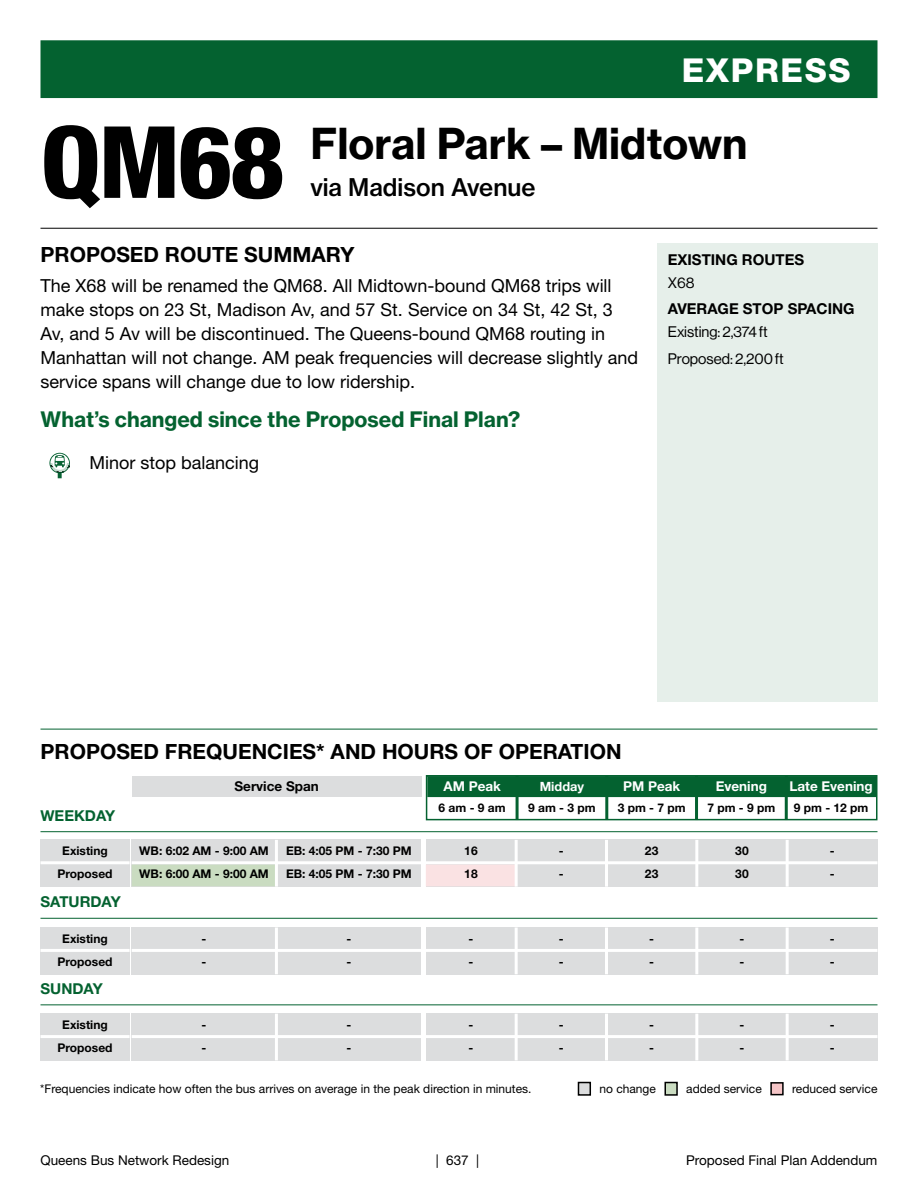
<style>
.page{position:relative;width:918px;height:1188px;background:#fff}
.page>*{position:absolute;margin:0;border:0;box-sizing:border-box;transform-origin:0 0}
.t1{font:800 condensed 99.9px "Helvetica Neue LT Std";color:#000;scale:1.06 1}
.t2{font:42px "N Haas Grotesk TX Pro 75 Bd";color:#000}
.t3{font:800 33px "Helvetica Neue LT Std";letter-spacing:.05em;color:#fff}
.t4{font:24px "N Haas Grotesk TX Pro 65 Md";color:#000}
.t5{font:700 21px "Helvetica Neue LT Std";color:#000}
.t6{font:21px "N Haas Grotesk TX Pro 75 Bd";color:#046230}
.t7{font:18px/24px "Helvetica Neue LT Std";color:#000}
.t8{font:15px/26.1px "N Haas Grotesk DS Pro 55 Rg";color:#000}
.t9{font:700 15px "Helvetica Neue LT Std";color:#000}
.t10{font:700 15px "Helvetica Neue LT Std";color:#046230}
.t11{font:13.5px "Helvetica Neue LT Std";color:#000}
.t12{font:700 13.5px "Helvetica Neue LT Std";color:#fff}
.t13{font:700 13.5px "Helvetica Neue LT Std";color:#000}
.t14{font:700 12.75px "Helvetica Neue LT Std";color:#fff}
.t15{font:700 12px/23.1px "Helvetica Neue LT Std";color:#000}
.t16{font:12px "Helvetica Neue LT Std";color:#000}
</style>
<div class="page">
<hr style="left:40px;top:831px;width:838px;height:1px;background:#046230">
<hr style="left:40px;top:918px;width:838px;height:1px;background:#046230">
<hr style="left:40px;top:1005px;width:838px;height:1px;background:#046230">
<hr style="left:40px;top:729px;width:838px;height:1px;background:#046230">
<div style="left:427px;top:776px;width:90px;height:21px;background:#046230"></div>
<div style="left:517px;top:776px;width:90px;height:21px;background:#046230"></div>
<div style="left:607px;top:776px;width:90px;height:21px;background:#046230"></div>
<div style="left:697px;top:776px;width:89px;height:21px;background:#046230"></div>
<div style="left:786px;top:776px;width:90px;height:21px;background:#046230"></div>
<hr style="left:516px;top:776px;width:3px;height:44px;background:#046230">
<hr style="left:605px;top:776px;width:3px;height:44px;background:#046230">
<hr style="left:695px;top:776px;width:3px;height:44px;background:#046230">
<hr style="left:785px;top:776px;width:3px;height:44px;background:#046230">
<div style="left:426px;top:775px;width:452px;height:45px;border:2px solid #046230"></div>
<div style="left:132px;top:777px;width:290px;height:20px;background:#dcddde"></div>
<div style="left:665px;top:1083px;width:12px;height:12px;background:#cadcc1"></div>
<div style="left:664px;top:1082px;width:14px;height:14px;border:2px solid #000"></div>
<div style="left:771px;top:1083px;width:12px;height:12px;background:#f5c5c7"></div>
<div style="left:770px;top:1082px;width:14px;height:13px;border:2px solid #000"></div>
<div style="left:578px;top:1083px;width:12px;height:12px;background:#dcddde"></div>
<div style="left:578px;top:1082px;width:13px;height:14px;border:2px solid #000"></div>
<div style="left:40px;top:927px;width:90px;height:48px;background:#dcddde"></div>
<hr style="left:41px;top:949px;width:89px;height:3px;background:#fff">
<div style="left:40px;top:839px;width:90px;height:48px;background:#dcddde"></div>
<hr style="left:41px;top:861px;width:89px;height:3px;background:#fff">
<div style="left:40px;top:1013px;width:90px;height:48px;background:#dcddde"></div>
<hr style="left:41px;top:1035px;width:89px;height:3px;background:#fff">
<div style="left:40px;top:40px;width:838px;height:58px;background:#046230"></div>
<hr style="left:40px;top:228px;width:838px;height:1px;background:#000">
<div style="left:426px;top:1013px;width:452px;height:48px;background:#dcddde"></div>
<hr style="left:426px;top:1035px;width:90px;height:3px;background:#fff">
<hr style="left:516px;top:1035px;width:91px;height:3px;background:#fff">
<hr style="left:607px;top:1035px;width:90px;height:3px;background:#fff">
<hr style="left:697px;top:1035px;width:90px;height:3px;background:#fff">
<hr style="left:787px;top:1035px;width:91px;height:3px;background:#fff">
<hr style="left:515px;top:1014px;width:3px;height:46px;background:#fff">
<hr style="left:605px;top:1014px;width:3px;height:46px;background:#fff">
<hr style="left:695px;top:1014px;width:3px;height:46px;background:#fff">
<hr style="left:786px;top:1014px;width:3px;height:46px;background:#fff">
<div style="left:426px;top:927px;width:452px;height:48px;background:#dcddde"></div>
<hr style="left:426px;top:949px;width:90px;height:3px;background:#fff">
<hr style="left:516px;top:949px;width:91px;height:3px;background:#fff">
<hr style="left:607px;top:949px;width:90px;height:3px;background:#fff">
<hr style="left:697px;top:949px;width:90px;height:3px;background:#fff">
<hr style="left:787px;top:949px;width:91px;height:3px;background:#fff">
<hr style="left:515px;top:928px;width:3px;height:46px;background:#fff">
<hr style="left:605px;top:928px;width:3px;height:46px;background:#fff">
<hr style="left:695px;top:928px;width:3px;height:46px;background:#fff">
<hr style="left:786px;top:928px;width:3px;height:46px;background:#fff">
<div style="left:426px;top:839px;width:452px;height:48px;background:#dcddde"></div>
<hr style="left:426px;top:861px;width:90px;height:3px;background:#fff">
<div style="left:426px;top:865px;width:90px;height:21px;background:#fae2e3"></div>
<hr style="left:516px;top:861px;width:91px;height:3px;background:#fff">
<hr style="left:607px;top:861px;width:90px;height:3px;background:#fff">
<hr style="left:697px;top:861px;width:90px;height:3px;background:#fff">
<hr style="left:787px;top:861px;width:91px;height:3px;background:#fff">
<hr style="left:515px;top:840px;width:3px;height:47px;background:#fff">
<hr style="left:605px;top:840px;width:3px;height:47px;background:#fff">
<hr style="left:695px;top:840px;width:3px;height:47px;background:#fff">
<hr style="left:786px;top:840px;width:3px;height:47px;background:#fff">
<div style="left:132px;top:1013px;width:289px;height:48px;background:#dcddde"></div>
<hr style="left:132px;top:1035px;width:144px;height:3px;background:#fff">
<hr style="left:276px;top:1035px;width:145px;height:3px;background:#fff">
<hr style="left:275px;top:1014px;width:3px;height:46px;background:#fff">
<div style="left:132px;top:927px;width:289px;height:48px;background:#dcddde"></div>
<hr style="left:132px;top:949px;width:144px;height:3px;background:#fff">
<hr style="left:276px;top:949px;width:145px;height:3px;background:#fff">
<hr style="left:275px;top:928px;width:3px;height:46px;background:#fff">
<div style="left:132px;top:839px;width:289px;height:48px;background:#dcddde"></div>
<hr style="left:132px;top:861px;width:144px;height:3px;background:#fff">
<div style="left:132px;top:865px;width:144px;height:21px;background:#cadcc1"></div>
<hr style="left:276px;top:861px;width:145px;height:3px;background:#fff">
<hr style="left:275px;top:840px;width:3px;height:47px;background:#fff">
<svg style="left:49px;top:453px;width:21px;height:25px"></svg>
<div style="left:657px;top:243px;width:220px;height:459px;background:#e6efea"></div>
<h3 class="t3" style="left:682px;top:51px;width:170px">EXPRESS</h3>
<h1 class="t1" style="left:40px;top:100px;width:232px">QM68</h1>
<h2 class="t2" style="left:310px;top:117px;width:439px">Floral Park – Midtown</h2>
<h3 class="t4" style="left:310px;top:173px;width:227px">via Madison Avenue</h3>
<p class="t5" style="left:40px;top:242px;width:315px">PROPOSED ROUTE SUMMARY</p>
<p class="t7" style="left:40px;top:273px;width:599px">The X68 will be renamed the QM68. All Midtown-bound QM68 trips will make stops on 23 St, Madison Av, and 57 St. Service on 34 St, 42 St, 3<br>Av, and 5 Av will be discontinued. The Queens-bound QM68 routing in Manhattan will not change. AM peak frequencies will decrease slightly and service spans will change due to low ridership.</p>
<p class="t6" style="left:40px;top:406px;width:482px">What’s changed since the Proposed Final Plan?</p>
<p class="t7" style="left:89px;top:450px;width:171px">Minor stop balancing</p>
<p class="t9" style="left:668px;top:250px;width:138px">EXISTING ROUTES</p>
<p class="t8" style="left:668px;top:270px;width:28px">X68</p>
<p class="t9" style="left:668px;top:299px;width:188px">AVERAGE STOP SPACING</p>
<p class="t8" style="left:668px;top:319px;width:118px">Existing: 2,374 ft<br>Proposed: 2,200 ft</p>
<p class="t5" style="left:40px;top:739px;width:583px">PROPOSED FREQUENCIES* AND HOURS OF OPERATION</p>
<p class="t12" style="left:443px;top:778px;width:59px">AM Peak</p>
<p class="t15" style="left:439px;top:796px;width:69px">6 am - 9 am</p>
<p class="t13" style="left:235px;top:778px;width:86px">Service Span</p>
<p class="t12" style="left:623px;top:778px;width:59px">PM Peak</p>
<p class="t15" style="left:618px;top:796px;width:69px">3 pm - 7 pm</p>
<p class="t14" style="left:540px;top:779px;width:46px">Midday</p>
<p class="t15" style="left:528px;top:796px;width:69px">9 am - 3 pm</p>
<p class="t10" style="left:40px;top:806px;width:76px">WEEKDAY</p>
<p class="t12" style="left:716px;top:778px;width:53px">Evening</p>
<p class="t15" style="left:707px;top:796px;width:69px">7 pm - 9 pm</p>
<p class="t12" style="left:790px;top:778px;width:85px">Late Evening</p>
<p class="t15" style="left:794px;top:796px;width:76px">9 pm - 12 pm</p>
<p class="t15" style="left:57px;top:839px;width:57px;text-align:center">Existing<br>Proposed</p>
<p class="t10" style="left:40px;top:893px;width:82px">SATURDAY</p>
<p class="t15" style="left:57px;top:927px;width:57px;text-align:center">Existing<br>Proposed</p>
<p class="t10" style="left:40px;top:979px;width:64px">SUNDAY</p>
<p class="t15" style="left:139px;top:839px;width:131px">WB: 6:02 AM - 9:00 AM<br>WB: 6:00 AM - 9:00 AM</p>
<p class="t15" style="left:286px;top:839px;width:127px">EB: 4:05 PM - 7:30 PM<br>EB: 4:05 PM - 7:30 PM</p>
<p class="t15" style="left:202px;top:927px;width:6px">- -</p>
<p class="t15" style="left:346px;top:927px;width:6px">- -</p>
<p class="t15" style="left:464px;top:839px;width:15px">16<br>18</p>
<p class="t15" style="left:559px;top:839px;width:6px">- -</p>
<p class="t15" style="left:645px;top:839px;width:15px">23<br>23</p>
<p class="t15" style="left:735px;top:839px;width:15px">30<br>30</p>
<p class="t15" style="left:830px;top:839px;width:6px">- -</p>
<p class="t15" style="left:469px;top:927px;width:6px">- -</p>
<p class="t15" style="left:559px;top:927px;width:6px">- -</p>
<p class="t15" style="left:649px;top:927px;width:6px">- -</p>
<p class="t15" style="left:740px;top:927px;width:6px">- -</p>
<p class="t15" style="left:830px;top:927px;width:6px">- -</p>
<p class="t15" style="left:57px;top:1013px;width:57px;text-align:center">Existing<br>Proposed</p>
<p class="t16" style="left:40px;top:1082px;width:493px">*Frequencies indicate how often the bus arrives on average in the peak direction in minutes.</p>
<p class="t15" style="left:202px;top:1013px;width:6px">- -</p>
<p class="t15" style="left:346px;top:1013px;width:6px">- -</p>
<p class="t15" style="left:469px;top:1013px;width:6px">- -</p>
<p class="t15" style="left:559px;top:1013px;width:6px">- -</p>
<p class="t15" style="left:649px;top:1013px;width:6px">- -</p>
<p class="t15" style="left:740px;top:1013px;width:6px">- -</p>
<p class="t15" style="left:830px;top:1013px;width:6px">- -</p>
<p class="t16" style="left:600px;top:1082px;width:58px">no change</p>
<p class="t16" style="left:686px;top:1082px;width:77px">added service</p>
<p class="t16" style="left:792px;top:1082px;width:87px">reduced service</p>
<p class="t11" style="left:40px;top:1152px;width:190px">Queens Bus Network Redesign</p>
<p class="t11" style="left:436px;top:1152px;width:45px">| 637 |</p>
<p class="t11" style="left:686px;top:1152px;width:193px">Proposed Final Plan Addendum</p>
</div>
